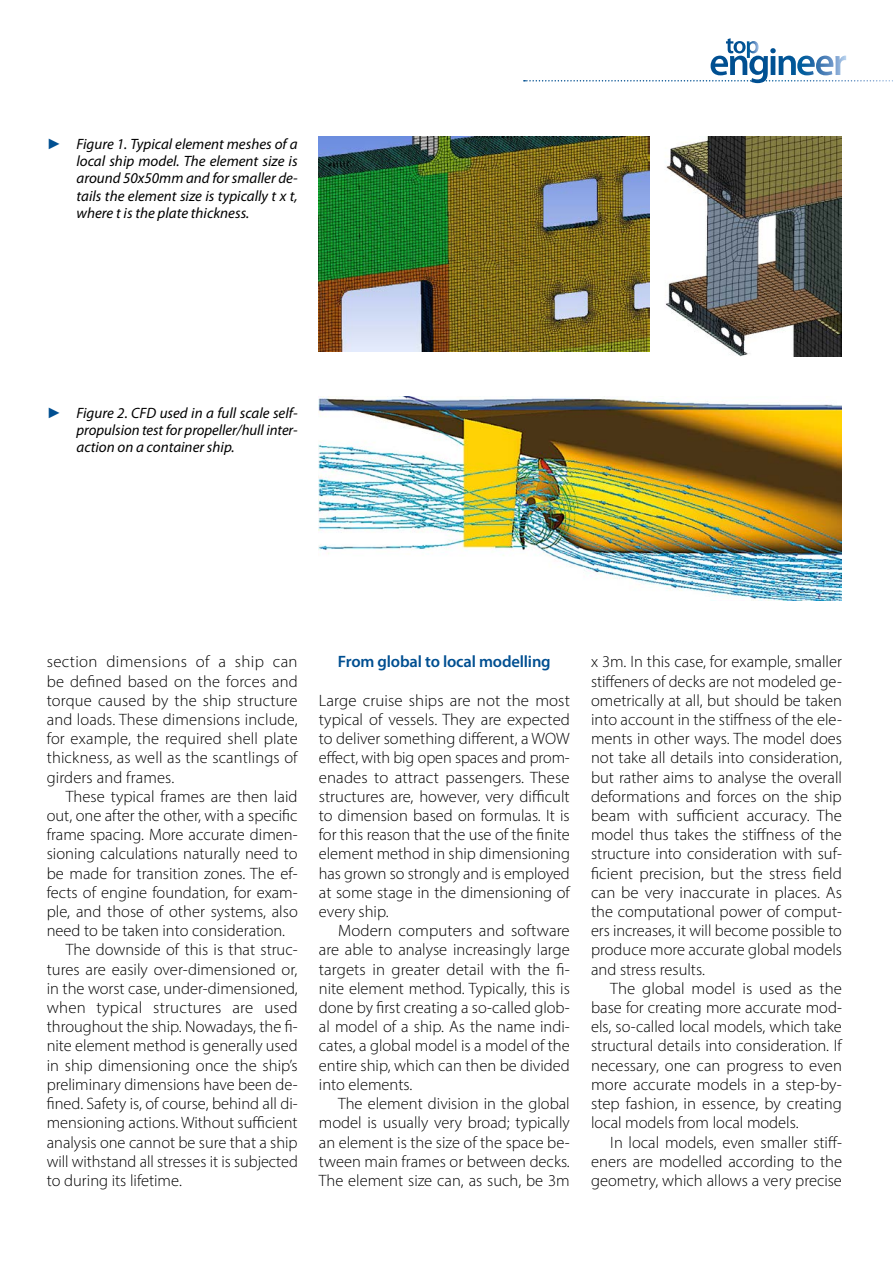
<style>
.page{position:relative;width:893px;height:1263px;background:#fff}
.page>*{position:absolute;margin:0;border:0;box-sizing:border-box;transform-origin:0 0}
._21en_body_with_inde{font:300 16.5px/19.2px "Myriad Pro";color:#000;text-align:justify}
._20en_body{font:300 16.5px/19.2px "Myriad Pro";color:#000;text-align:justify}
._25en_body_subtitle{font:600 16.5px "Myriad Pro";letter-spacing:-.01em;color:#004f91}
.t1{font:italic 15px/17.2px "Myriad Pro";color:#000;text-align:justify}
.s1{font-family:"Arial";font-weight:900;font-style:normal;color:#004f91}
</style>
<div class="page">
<svg style="left:524px;top:38px;width:369px;height:45px"></svg>
<img style="left:319px;top:396px;width:523px;height:204px">
<img style="left:319px;top:136px;width:331px;height:216px">
<img style="left:665px;top:136px;width:177px;height:220px">
<p class="t1" style="left:77px;top:135px;width:223px;text-indent:-30px"><span class="s1">►</span> Figure 1. Typical element meshes of a local ship model. The element size is around 50x50mm and for smaller de&shy;tails the element size is typically t x t, where t is the plate thickness.</p>
<p class="t1" style="left:77px;top:404px;width:223px;text-indent:-30px"><span class="s1">►</span> Figure 2. CFD used in a full scale self&shy;propulsion test for propeller/hull inter&shy;action on a container ship.</p>
<p class="_21en_body_with_inde" style="left:47px;top:652px;width:252px">section dimensions of a ship can be defined based on the forces and torque caused by the ship structure and loads. These dimensions include, for example, the required shell plate thickness, as well as the scantlings of girders and frames.</p>
<p class="_21en_body_with_inde" style="left:47px;top:787px;width:253px;text-indent:19px">These typical frames are then laid out, one after the other, with a specific frame spacing. More accurate dimen&shy;sioning calculations naturally need to be made for transition zones. The ef&shy;fects of engine foundation, for exam&shy;ple, and those of other systems, also need to be taken into consideration.</p>
<p class="_21en_body_with_inde" style="left:47px;top:940px;width:253px;text-indent:19px">The downside of this is that struc&shy;tures are easily over-dimensioned or, in the worst case, under-dimensioned, when typical structures are used throughout the ship. Nowadays, the fi&shy;nite element method is generally used in ship dimensioning once the ship’s preliminary dimensions have been de&shy;fined. Safety is, of course, behind all di&shy;mensioning actions. Without sufficient analysis one cannot be sure that a ship will withstand all stresses it is subjected to during its lifetime.</p>
<p class="_25en_body_subtitle" style="left:338px;top:651px;width:214px">From global to local modelling</p>
<p class="_20en_body" style="left:319px;top:691px;width:253px">Large cruise ships are not the most typical of vessels. They are expected to deliver something different, a WOW effect, with big open spaces and prom&shy;enades to attract passengers. These structures are, however, very difficult to dimension based on formulas. It is for this reason that the use of the finite element method in ship dimensioning has grown so strongly and is employed at some stage in the dimensioning of every ship.</p>
<p class="_21en_body_with_inde" style="left:319px;top:921px;width:252px;text-indent:19px">Modern computers and software are able to analyse increasingly large targets in greater detail with the fi&shy;nite element method. Typically, this is done by first creating a so-called glob&shy;al model of a ship. As the name indi&shy;cates, a global model is a model of the entire ship, which can then be divided into elements.</p>
<p class="_21en_body_with_inde" style="left:319px;top:1094px;width:252px;text-indent:19px">The element division in the global model is usually very broad; typically an element is the size of the space be&shy;tween main frames or between decks.<br>The element size can, as such, be 3m</p>
<p class="_21en_body_with_inde" style="left:591px;top:652px;width:252px">x 3m. In this case, for example, smaller stiffeners of decks are not modeled ge&shy;ometrically at all, but should be taken into account in the stiffness of the ele&shy;ments in other ways. The model does not take all details into consideration, but rather aims to analyse the overall deformations and forces on the ship beam with sufficient accuracy. The model thus takes the stiffness of the structure into consideration with suf&shy;ficient precision, but the stress field can be very inaccurate in places. As the computational power of comput&shy;ers increases, it will become possible to produce more accurate global models and stress results.</p>
<p class="_21en_body_with_inde" style="left:591px;top:979px;width:252px;text-indent:19px">The global model is used as the base for creating more accurate mod&shy;els, so-called local models, which take structural details into consideration. If necessary, one can progress to even more accurate models in a step-by&shy;step fashion, in essence, by creating local models from local models.</p>
<p class="_21en_body_with_inde" style="left:591px;top:1132px;width:253px;text-indent:19px">In local models, even smaller stiff&shy;eners are modelled according to the geometry, which allows a very precise</p>
</div>
